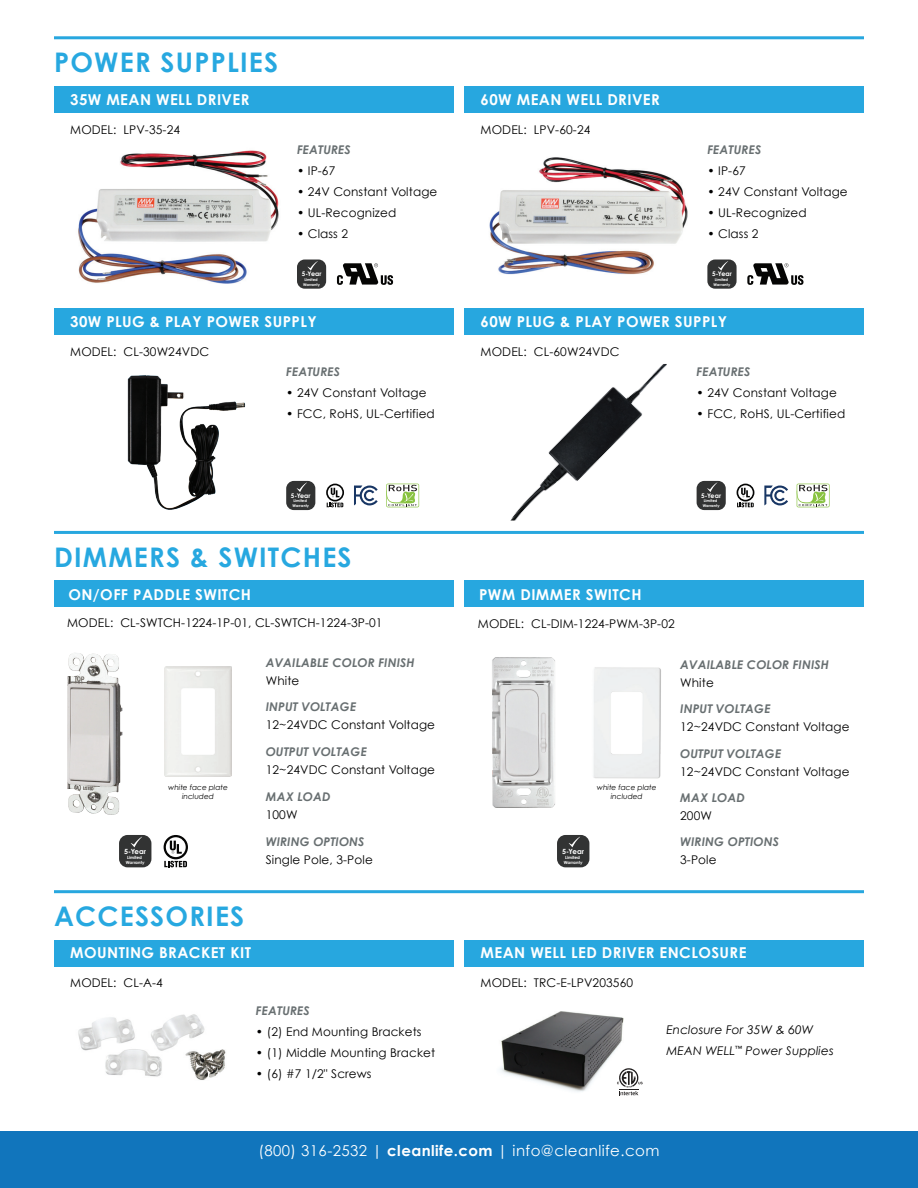
<style>
.page{position:relative;width:918px;height:1188px;background:#fff}
.page>*{position:absolute;margin:0;border:0;box-sizing:border-box;transform-origin:0 0}
.t1{font:700 27px "Century Gothic";letter-spacing:.045em;color:#27a8e0}
.t2{font:700 15px "Century Gothic";letter-spacing:.03em;color:#fff}
.t3{font:15px "Century Gothic";letter-spacing:.03em;color:#fff}
.t4{font:12px "Century Gothic";letter-spacing:.01em;color:#000001}
.t5{font:italic 700 12px "Century Gothic";letter-spacing:.01em;color:#686f71}
.t6{font:italic 12px/21px "Century Gothic";letter-spacing:.01em;color:#000001}
.t7{font:italic 7.5px/8.9px "Century Gothic";color:#000001;text-align:center}
.t8{font:700 7.05px "Century Gothic";letter-spacing:-.005em;color:#fff}
.t9{font:700 6.45px "Century Gothic";letter-spacing:-.005em;color:#fff}
.t10{font:700 4.2px/5.1px "Century Gothic";letter-spacing:.005em;color:#fff;text-align:center}
.t11{font:700 3.9px/4.7px "Century Gothic";letter-spacing:.005em;color:#fff}
.s1{font-weight:700}
</style>
<div class="page">
<div style="left:0;top:1131px;width:918px;height:57px;background:#1175bc"></div>
<hr style="left:54px;top:36px;width:810px;height:3px;background:#27a7df">
<hr style="left:54px;top:531px;width:810px;height:3px;background:#27a7df">
<div style="left:54px;top:580px;width:400px;height:27px;background:#27a7df"></div>
<img style="left:67px;top:653px;width:56px;height:162px">
<img style="left:165px;top:666px;width:67px;height:110px">
<div style="left:464px;top:580px;width:400px;height:27px;background:#27a7df"></div>
<div style="left:557px;top:835px;width:32px;height:32px;background:#323333;border-radius:9px"></div>
<svg style="left:569px;top:837px;width:11px;height:10px"></svg>
<div style="left:119px;top:835px;width:32px;height:32px;background:#323333;border-radius:9px"></div>
<svg style="left:131px;top:837px;width:11px;height:10px"></svg>
<svg style="left:164px;top:835px;width:24px;height:32px"></svg>
<img style="left:492px;top:657px;width:63px;height:151px">
<img style="left:593px;top:667px;width:68px;height:112px">
<div style="left:54px;top:86px;width:400px;height:27px;background:#27a7df"></div>
<div style="left:297px;top:260px;width:29px;height:29px;background:#323333;border-radius:8px"></div>
<svg style="left:308px;top:261px;width:10px;height:10px"></svg>
<svg style="left:337px;top:263px;width:56px;height:22px"></svg>
<div style="left:54px;top:308px;width:400px;height:27px;background:#27a7df"></div>
<div style="left:464px;top:86px;width:400px;height:27px;background:#27a7df"></div>
<div style="left:707px;top:260px;width:30px;height:29px;background:#323333;border-radius:8px"></div>
<svg style="left:718px;top:261px;width:10px;height:10px"></svg>
<svg style="left:747px;top:263px;width:57px;height:22px"></svg>
<img style="left:489px;top:157px;width:199px;height:118px">
<img style="left:78px;top:150px;width:201px;height:134px">
<img style="left:127px;top:375px;width:119px;height:135px">
<div style="left:286px;top:481px;width:29px;height:29px;background:#323333;border-radius:8px"></div>
<svg style="left:297px;top:482px;width:10px;height:10px"></svg>
<svg style="left:326px;top:484px;width:18px;height:23px"></svg>
<svg style="left:386px;top:484px;width:33px;height:23px"></svg>
<svg style="left:354px;top:485px;width:18px;height:21px"></svg>
<svg style="left:354px;top:486px;width:24px;height:19px"></svg>
<div style="left:464px;top:308px;width:400px;height:27px;background:#27a7df"></div>
<div style="left:697px;top:481px;width:29px;height:29px;background:#323333;border-radius:8px"></div>
<svg style="left:707px;top:482px;width:10px;height:10px"></svg>
<svg style="left:737px;top:484px;width:17px;height:23px"></svg>
<svg style="left:797px;top:484px;width:33px;height:23px"></svg>
<svg style="left:764px;top:485px;width:19px;height:21px"></svg>
<svg style="left:764px;top:486px;width:24px;height:19px"></svg>
<img style="left:510px;top:364px;width:157px;height:157px">
<div style="left:54px;top:940px;width:400px;height:27px;background:#27a7df"></div>
<img style="left:78px;top:1014px;width:148px;height:66px">
<hr style="left:54px;top:890px;width:810px;height:3px;background:#27a7df">
<div style="left:464px;top:940px;width:400px;height:27px;background:#27a7df"></div>
<img style="left:500px;top:1011px;width:125px;height:85px">
<svg style="left:617px;top:1068px;width:26px;height:27px"></svg>
<h1 class="t1" style="left:54px;top:42px;width:226px">POWER SUPPLIES</h1>
<p class="t2" style="left:70px;top:88px;width:181px">35W MEAN WELL DRIVER</p>
<p class="t2" style="left:481px;top:88px;width:181px">60W MEAN WELL DRIVER</p>
<p class="t4" style="left:70px;top:121px;width:111px">MODEL: LPV-35-24</p>
<p class="t4" style="left:481px;top:121px;width:111px">MODEL: LPV-60-24</p>
<p class="t5" style="left:297px;top:141px;width:55px">FEATURES</p>
<p class="t4" style="left:297px;top:163px;width:40px">• IP-67</p>
<p class="t4" style="left:297px;top:184px;width:142px">• 24V Constant Voltage</p>
<p class="t4" style="left:297px;top:205px;width:101px">• UL-Recognized</p>
<p class="t4" style="left:297px;top:226px;width:53px">• Class 2</p>
<p class="t11" style="left:303px;top:277px;width:18px">Limited<br>Warranty</p>
<p class="t9" style="left:302px;top:269px;width:21px">5-Year</p>
<p class="t5" style="left:707px;top:141px;width:55px">FEATURES</p>
<p class="t4" style="left:707px;top:163px;width:40px">• IP-67</p>
<p class="t4" style="left:707px;top:184px;width:142px">• 24V Constant Voltage</p>
<p class="t4" style="left:707px;top:205px;width:101px">• UL-Recognized</p>
<p class="t4" style="left:707px;top:226px;width:53px">• Class 2</p>
<p class="t11" style="left:714px;top:277px;width:18px">Limited<br>Warranty</p>
<p class="t9" style="left:712px;top:269px;width:21px">5-Year</p>
<p class="t2" style="left:70px;top:310px;width:248px">30W PLUG &amp; PLAY POWER SUPPLY</p>
<p class="t2" style="left:481px;top:310px;width:248px">60W PLUG &amp; PLAY POWER SUPPLY</p>
<p class="t4" style="left:70px;top:343px;width:140px">MODEL: CL-30W24VDC</p>
<p class="t4" style="left:481px;top:343px;width:140px">MODEL: CL-60W24VDC</p>
<p class="t5" style="left:286px;top:362px;width:55px">FEATURES</p>
<p class="t4" style="left:286px;top:384px;width:142px">• 24V Constant Voltage</p>
<p class="t4" style="left:286px;top:405px;width:150px">• FCC, RoHS, UL-Certified</p>
<p class="t5" style="left:697px;top:362px;width:55px">FEATURES</p>
<p class="t4" style="left:697px;top:384px;width:142px">• 24V Constant Voltage</p>
<p class="t4" style="left:697px;top:405px;width:150px">• FCC, RoHS, UL-Certified</p>
<p class="t9" style="left:291px;top:490px;width:21px">5-Year</p>
<p class="t11" style="left:292px;top:498px;width:18px">Limited<br>Warranty</p>
<p class="t9" style="left:701px;top:490px;width:21px">5-Year</p>
<p class="t11" style="left:703px;top:498px;width:18px">Limited<br>Warranty</p>
<h1 class="t1" style="left:54px;top:536px;width:299px">DIMMERS &amp; SWITCHES</h1>
<p class="t2" style="left:68px;top:583px;width:184px">ON/OFF PADDLE SWITCH</p>
<p class="t2" style="left:479px;top:583px;width:164px">PWM DIMMER SWITCH</p>
<p class="t4" style="left:67px;top:615px;width:317px">MODEL: CL-SWTCH-1224-1P-01, CL-SWTCH-1224-3P-01</p>
<p class="t4" style="left:478px;top:616px;width:198px">MODEL: CL-DIM-1224-PWM-3P-02</p>
<p class="t8" style="left:124px;top:846px;width:24px">5-Year</p>
<p class="t10" style="left:126px;top:855px;width:20px">Limited<br>Warranty</p>
<p class="t7" style="left:168px;top:783px;width:61px">white face plate included</p>
<p class="t5" style="left:266px;top:653px;width:150px">AVAILABLE COLOR FINISH</p>
<p class="t4" style="left:266px;top:672px;width:35px">White</p>
<p class="t5" style="left:266px;top:698px;width:92px">INPUT VOLTAGE</p>
<p class="t4" style="left:266px;top:717px;width:171px">12~24VDC Constant Voltage</p>
<p class="t5" style="left:266px;top:743px;width:103px">OUTPUT VOLTAGE</p>
<p class="t4" style="left:266px;top:761px;width:171px">12~24VDC Constant Voltage</p>
<p class="t5" style="left:266px;top:788px;width:66px">MAX LOAD</p>
<p class="t4" style="left:266px;top:807px;width:33px">100W</p>
<p class="t5" style="left:266px;top:833px;width:100px">WIRING OPTIONS</p>
<p class="t4" style="left:266px;top:852px;width:109px">Single Pole, 3-Pole</p>
<p class="t7" style="left:597px;top:783px;width:61px">white face plate included</p>
<p class="t8" style="left:562px;top:846px;width:24px">5-Year</p>
<p class="t10" style="left:564px;top:855px;width:20px">Limited<br>Warranty</p>
<p class="t5" style="left:680px;top:656px;width:150px">AVAILABLE COLOR FINISH</p>
<p class="t4" style="left:680px;top:675px;width:35px">White</p>
<p class="t5" style="left:680px;top:700px;width:92px">INPUT VOLTAGE</p>
<p class="t4" style="left:680px;top:719px;width:171px">12~24VDC Constant Voltage</p>
<p class="t5" style="left:680px;top:744px;width:103px">OUTPUT VOLTAGE</p>
<p class="t4" style="left:680px;top:763px;width:171px">12~24VDC Constant Voltage</p>
<p class="t5" style="left:680px;top:789px;width:66px">MAX LOAD</p>
<p class="t4" style="left:680px;top:808px;width:33px">200W</p>
<p class="t5" style="left:680px;top:833px;width:100px">WIRING OPTIONS</p>
<p class="t4" style="left:680px;top:852px;width:38px">3-Pole</p>
<h1 class="t1" style="left:54px;top:895px;width:192px">ACCESSORIES</h1>
<p class="t2" style="left:70px;top:941px;width:182px">MOUNTING BRACKET KIT</p>
<p class="t2" style="left:481px;top:941px;width:267px">MEAN WELL LED DRIVER ENCLOSURE</p>
<p class="t4" style="left:70px;top:975px;width:94px">MODEL: CL-A-4</p>
<p class="t4" style="left:481px;top:975px;width:154px">MODEL: TRC-E-LPV203560</p>
<p class="t5" style="left:256px;top:1001px;width:55px">FEATURES</p>
<p class="t4" style="left:256px;top:1023px;width:167px">• (2) End Mounting Brackets</p>
<p class="t4" style="left:256px;top:1044px;width:181px">• (1) Middle Mounting Bracket</p>
<p class="t4" style="left:256px;top:1065px;width:117px">• (6) #7 1/2" Screws</p>
<p class="t6" style="left:666px;top:1019px;width:169px">Enclosure For 35W &amp; 60W<br>MEAN WELL<sup>™</sup> Power Supplies</p>
<p class="t3" style="left:258px;top:1141px;width:403px">(800) 316-2532 | <span class="s1">cleanlife.com</span> | info@cleanlife.com</p>
</div>
